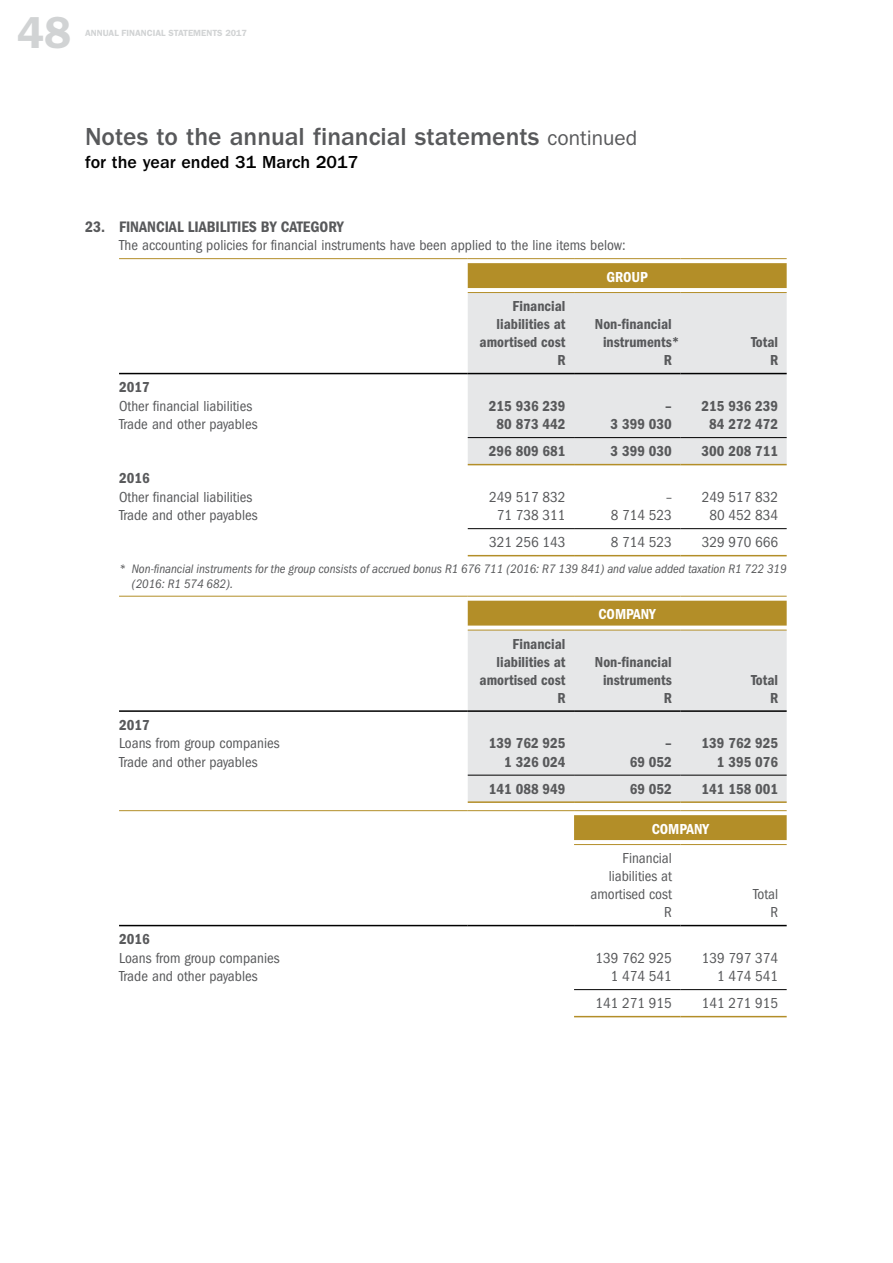
<style>
.page{position:relative;width:893px;height:1263px;background:#fff}
.page>*{position:absolute;margin:0;border:0;box-sizing:border-box;transform-origin:0 0}
.t1{font:600 45px "ITC Franklin Gothic Std";color:#d1d3d4}
.t2{font:500 25.5px "ITC Franklin Gothic Std";color:#58595b}
.t3{font:500 18px "ITC Franklin Gothic Std";color:#000}
.t4{font:15.75px "ITC Franklin Gothic Std Dm Cd";color:#58595b}
.t5{font:condensed 15px/18px "ITC Franklin Gothic Std";color:#58595b;text-align:right}
.t6{font:15px/18px "ITC Franklin Gothic Std Dm Cd";color:#58595b;text-align:right}
.t7{font:15px "ITC Franklin Gothic Std Dm Cd";color:#fff}
.t8{font:italic condensed 12.75px/15px "ITC Franklin Gothic Std";color:#58595b}
.t9{font:600 9px "ITC Franklin Gothic Std";color:#d1d3d4}
.s1{font-weight:400;font-size:21px}
</style>
<div class="page">
<svg style="left:468px;top:263px;width:319px;height:577px;fill:#b38e28"></svg>
<div style="left:468px;top:293px;width:319px;height:80px;background:#e6e7e8"></div>
<svg style="left:468px;top:374px;width:319px;height:427px;fill:#e6e7e8"></svg>
<div style="left:468px;top:631px;width:319px;height:79px;background:#e6e7e8"></div>
<hr style="left:119px;top:258px;width:349px;height:1px;background:#b38e28">
<hr style="left:468px;top:258px;width:106px;height:1px;background:#b38e28">
<hr style="left:574px;top:258px;width:106px;height:1px;background:#b38e28">
<hr style="left:680px;top:258px;width:107px;height:1px;background:#b38e28">
<hr style="left:119px;top:596px;width:349px;height:1px;background:#b38e28">
<hr style="left:468px;top:596px;width:106px;height:1px;background:#b38e28">
<hr style="left:574px;top:596px;width:106px;height:1px;background:#b38e28">
<hr style="left:680px;top:596px;width:107px;height:1px;background:#b38e28">
<hr style="left:119px;top:810px;width:349px;height:1px;background:#b38e28">
<hr style="left:468px;top:810px;width:106px;height:1px;background:#b38e28">
<hr style="left:574px;top:810px;width:106px;height:1px;background:#b38e28">
<hr style="left:680px;top:810px;width:107px;height:1px;background:#b38e28">
<hr style="left:468px;top:292px;width:106px;height:1px;background:#b38e28">
<hr style="left:574px;top:292px;width:106px;height:1px;background:#b38e28">
<hr style="left:680px;top:292px;width:107px;height:1px;background:#b38e28">
<hr style="left:468px;top:373px;width:106px;height:1px;background:#000">
<hr style="left:574px;top:373px;width:106px;height:1px;background:#000">
<hr style="left:680px;top:373px;width:107px;height:1px;background:#000">
<hr style="left:119px;top:373px;width:349px;height:1px;background:#000">
<hr style="left:468px;top:464px;width:106px;height:1px;background:#b38e28">
<hr style="left:574px;top:464px;width:106px;height:1px;background:#b38e28">
<hr style="left:680px;top:464px;width:107px;height:1px;background:#b38e28">
<hr style="left:468px;top:555px;width:106px;height:1px;background:#b38e28">
<hr style="left:574px;top:555px;width:106px;height:1px;background:#b38e28">
<hr style="left:680px;top:555px;width:107px;height:1px;background:#b38e28">
<hr style="left:468px;top:630px;width:106px;height:1px;background:#b38e28">
<hr style="left:574px;top:630px;width:106px;height:1px;background:#b38e28">
<hr style="left:680px;top:630px;width:107px;height:1px;background:#b38e28">
<hr style="left:468px;top:710px;width:106px;height:2px;background:#000">
<hr style="left:574px;top:710px;width:106px;height:2px;background:#000">
<hr style="left:680px;top:710px;width:107px;height:2px;background:#000">
<hr style="left:468px;top:528px;width:106px;height:1px;background:#000">
<hr style="left:574px;top:528px;width:106px;height:1px;background:#000">
<hr style="left:680px;top:528px;width:107px;height:1px;background:#000">
<hr style="left:574px;top:844px;width:106px;height:1px;background:#b38e28">
<hr style="left:680px;top:844px;width:107px;height:1px;background:#b38e28">
<hr style="left:574px;top:925px;width:106px;height:1px;background:#000">
<hr style="left:680px;top:925px;width:107px;height:1px;background:#000">
<hr style="left:468px;top:775px;width:106px;height:1px;background:#000">
<hr style="left:574px;top:775px;width:106px;height:1px;background:#000">
<hr style="left:680px;top:775px;width:107px;height:1px;background:#000">
<hr style="left:468px;top:801px;width:106px;height:2px;background:#b38e28">
<hr style="left:574px;top:801px;width:106px;height:2px;background:#b38e28">
<hr style="left:680px;top:801px;width:107px;height:2px;background:#b38e28">
<hr style="left:574px;top:989px;width:106px;height:1px;background:#000">
<hr style="left:680px;top:989px;width:107px;height:1px;background:#000">
<hr style="left:574px;top:1016px;width:106px;height:1px;background:#b38e28">
<hr style="left:680px;top:1016px;width:107px;height:1px;background:#b38e28">
<hr style="left:119px;top:925px;width:349px;height:1px;background:#000">
<hr style="left:468px;top:925px;width:106px;height:1px;background:#000">
<hr style="left:468px;top:437px;width:106px;height:1px;background:#000">
<hr style="left:574px;top:437px;width:106px;height:1px;background:#000">
<hr style="left:680px;top:437px;width:107px;height:1px;background:#000">
<hr style="left:119px;top:710px;width:349px;height:2px;background:#000">
<h1 class="t1" style="left:17px;top:6px;width:56px">48</h1>
<p class="t9" style="left:85px;top:28px;width:163px">ANNUAL FINANCIAL STATEMENTS 2017</p>
<h2 class="t2" style="left:85px;top:122px;width:554px">Notes to the annual financial statements <span class="s1">continued</span></h2>
<p class="t3" style="left:85px;top:152px;width:275px">for the year ended 31 March 2017</p>
<p class="t4" style="left:85px;top:217px;width:260px">23. FINANCIAL LIABILITIES BY CATEGORY</p>
<p class="t5" style="left:119px;top:236px;width:508px">The accounting policies for financial instruments have been applied to the line items below:</p>
<p class="t7" style="left:607px;top:268px;width:43px">GROUP</p>
<p class="t6" style="left:480px;top:297px;width:87px">Financial liabilities at amortised cost<br>R</p>
<p class="t6" style="left:595px;top:315px;width:78px">Non-financial</p>
<p class="t6" style="left:603px;top:333px;width:78px">instruments*</p>
<p class="t6" style="left:664px;top:351px;width:10px">R</p>
<p class="t6" style="left:751px;top:333px;width:29px">Total<br>R</p>
<p class="t6" style="left:119px;top:378px;width:32px">2017</p>
<p class="t5" style="left:119px;top:397px;width:135px">Other financial liabilities</p>
<p class="t6" style="left:489px;top:397px;width:78px">215 936 239</p>
<p class="t6" style="left:665px;top:397px;width:114px">– 215 936 239</p>
<p class="t5" style="left:119px;top:415px;width:140px">Trade and other payables</p>
<p class="t6" style="left:497px;top:415px;width:70px">80 873 442</p>
<p class="t6" style="left:611px;top:415px;width:63px">3 399 030</p>
<p class="t6" style="left:709px;top:415px;width:70px">84 272 472</p>
<p class="t6" style="left:489px;top:442px;width:78px">296 809 681</p>
<p class="t6" style="left:611px;top:442px;width:63px">3 399 030</p>
<p class="t6" style="left:702px;top:442px;width:78px">300 208 711</p>
<p class="t6" style="left:119px;top:469px;width:32px">2016</p>
<p class="t5" style="left:119px;top:488px;width:135px">Other financial liabilities</p>
<p class="t5" style="left:489px;top:488px;width:78px">249 517 832</p>
<p class="t5" style="left:666px;top:488px;width:114px">– 249 517 832</p>
<p class="t5" style="left:119px;top:506px;width:140px">Trade and other payables</p>
<p class="t5" style="left:497px;top:506px;width:70px">71 738 311</p>
<p class="t5" style="left:611px;top:506px;width:63px">8 714 523</p>
<p class="t5" style="left:709px;top:506px;width:70px">80 452 834</p>
<p class="t5" style="left:489px;top:533px;width:78px">321 256 143</p>
<p class="t5" style="left:611px;top:533px;width:63px">8 714 523</p>
<p class="t5" style="left:702px;top:533px;width:78px">329 970 666</p>
<p class="t8" style="left:132px;top:561px;width:656px;text-indent:-13px">* Non-financial instruments for the group consists of accrued bonus R1 676 711 (2016: R7 139 841) and value added taxation R1 722 319 (2016: R1 574 682).</p>
<p class="t7" style="left:598px;top:606px;width:59px">COMPANY</p>
<p class="t6" style="left:480px;top:635px;width:87px">Financial liabilities at amortised cost<br>R</p>
<p class="t6" style="left:595px;top:653px;width:78px">Non-financial instruments<br>R</p>
<p class="t6" style="left:751px;top:671px;width:29px">Total<br>R</p>
<p class="t6" style="left:119px;top:716px;width:32px">2017</p>
<p class="t5" style="left:119px;top:734px;width:162px">Loans from group companies</p>
<p class="t6" style="left:489px;top:734px;width:78px">139 762 925</p>
<p class="t6" style="left:665px;top:734px;width:114px">– 139 762 925</p>
<p class="t5" style="left:119px;top:753px;width:140px">Trade and other payables</p>
<p class="t6" style="left:504px;top:753px;width:63px">1 326 024</p>
<p class="t6" style="left:630px;top:753px;width:44px">69 052</p>
<p class="t6" style="left:717px;top:753px;width:63px">1 395 076</p>
<p class="t6" style="left:489px;top:780px;width:78px">141 088 949</p>
<p class="t6" style="left:630px;top:780px;width:44px">69 052</p>
<p class="t6" style="left:702px;top:780px;width:78px">141 158 001</p>
<p class="t7" style="left:652px;top:820px;width:59px">COMPANY</p>
<p class="t5" style="left:590px;top:849px;width:83px">Financial liabilities at amortised cost<br>R</p>
<p class="t5" style="left:753px;top:885px;width:27px">Total<br>R</p>
<p class="t6" style="left:119px;top:930px;width:32px">2016</p>
<p class="t5" style="left:119px;top:949px;width:162px">Loans from group companies</p>
<p class="t5" style="left:595px;top:949px;width:78px">139 762 925</p>
<p class="t5" style="left:702px;top:949px;width:78px">139 797 374</p>
<p class="t5" style="left:119px;top:967px;width:140px">Trade and other payables</p>
<p class="t5" style="left:611px;top:967px;width:63px">1 474 541</p>
<p class="t5" style="left:717px;top:967px;width:63px">1 474 541</p>
<p class="t5" style="left:595px;top:994px;width:78px">141 271 915</p>
<p class="t5" style="left:702px;top:994px;width:78px">141 271 915</p>
</div>
